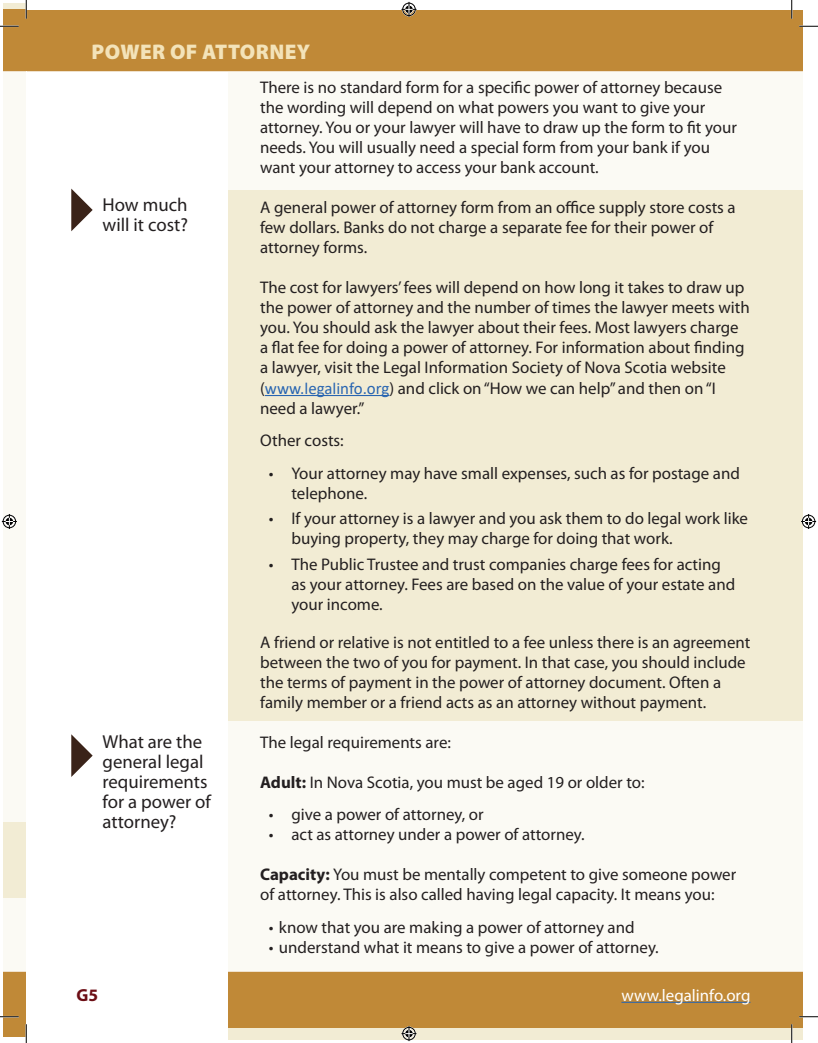
<style>
.page{position:relative;width:818px;height:1043px;background:#fff}
.page>*{position:absolute;margin:0;border:0;box-sizing:border-box;transform-origin:0 0}
.t1{font:900 21.25px "Myriad Pro";letter-spacing:.02em;color:#f3e3b9}
.t2{font:18.75px/20px "Myriad Pro";color:#231f20}
.t3{font:700 17.5px "Myriad Pro";color:#6c0e15}
.Paragraph_Style_1{font:16.88px/20px "Myriad Pro";color:#231f20}
.Tab_1{font:16.88px "Myriad Pro";color:#231f20}
.t4{font:16.88px "Myriad Pro";color:#fff}
.s1{font-family:"Calibri";color:#2865b1}
.s2{font-weight:700}
</style>
<div class="page">
<div style="left:229px;top:26px;width:573px;height:1013px;background:#f2ecd4"></div>
<div style="left:4px;top:4px;width:22px;height:1012px;background:#f2ecd4"></div>
<div style="left:4px;top:9px;width:22px;height:62px;background:#c08937"></div>
<div style="left:4px;top:971px;width:22px;height:65px;background:#c08937"></div>
<div style="left:26px;top:10px;width:776px;height:61px;background:#c08937"></div>
<div style="left:229px;top:971px;width:573px;height:57px;background:#c08937"></div>
<hr style="left:621px;top:1001px;width:129px;height:1px;background:#2865b1">
<div style="left:26px;top:71px;width:776px;height:119px;background:#fbfaf4"></div>
<div style="left:4px;top:71px;width:22px;height:751px;background:#fbfaf4"></div>
<div style="left:4px;top:897px;width:22px;height:74px;background:#fbfaf4"></div>
<div style="left:216px;top:721px;width:586px;height:250px;background:#fbfaf4"></div>
<svg style="left:71px;top:734px;width:22px;height:43px"></svg>
<svg style="left:71px;top:188px;width:22px;height:43px"></svg>
<hr style="left:265px;top:395px;width:124px;height:1px;background:#2865b1">
<svg style="left:0;top:25px;width:19px;height:2px"></svg>
<svg style="left:799px;top:25px;width:19px;height:2px"></svg>
<svg style="left:0;top:1015px;width:19px;height:2px"></svg>
<svg style="left:799px;top:1015px;width:19px;height:2px"></svg>
<svg style="left:25px;top:0;width:2px;height:19px"></svg>
<svg style="left:25px;top:1024px;width:2px;height:18px"></svg>
<svg style="left:791px;top:0;width:1px;height:19px"></svg>
<svg style="left:790px;top:1024px;width:2px;height:18px"></svg>
<svg style="left:401px;top:2px;width:15px;height:15px"></svg>
<svg style="left:401px;top:1026px;width:15px;height:15px"></svg>
<svg style="left:2px;top:514px;width:15px;height:15px"></svg>
<svg style="left:801px;top:514px;width:15px;height:15px"></svg>
<p class="t1" style="left:91px;top:40px;width:220px">POWER OF ATTORNEY</p>
<p class="Paragraph_Style_1" style="left:260px;top:77px;width:463px">There is no standard form for a specific power of attorney because the wording will depend on what powers you want to give your</p>
<p class="Paragraph_Style_1" style="left:260px;top:117px;width:478px">attorney. You or your lawyer will have to draw up the form to fit your needs. You will usually need a special form from your bank if you want your attorney to access your bank account.</p>
<p class="t2" style="left:102px;top:194px;width:87px">How much will it cost?</p>
<p class="Paragraph_Style_1" style="left:260px;top:197px;width:477px">A general power of attorney form from an office supply store costs a few dollars. Banks do not charge a separate fee for their power of</p>
<p class="Paragraph_Style_1" style="left:260px;top:237px;width:108px">attorney forms.</p>
<p class="Paragraph_Style_1" style="left:260px;top:277px;width:491px">The cost for lawyers’ fees will depend on how long it takes to draw up the power of attorney and the number of times the lawyer meets with you. You should ask the lawyer about their fees. Most lawyers charge a flat fee for doing a power of attorney. For information about finding a lawyer, visit the Legal Information Society of Nova Scotia website (<span class="s1">www.legalinfo.org</span>) and click on “How we can help” and then on “I need a lawyer.”</p>
<p class="Paragraph_Style_1" style="left:260px;top:430px;width:85px">Other costs:</p>
<p class="Paragraph_Style_1" style="left:291px;top:462px;width:450px;text-indent:-22px">• Your attorney may have small expenses, such as for postage and telephone.</p>
<p class="Paragraph_Style_1" style="left:291px;top:508px;width:458px;text-indent:-22px">• If your attorney is a lawyer and you ask them to do legal work like buying property, they may charge for doing that work.</p>
<p class="Paragraph_Style_1" style="left:291px;top:554px;width:445px;text-indent:-22px">• The Public Trustee and trust companies charge fees for acting as your attorney. Fees are based on the value of your estate and your income.</p>
<p class="Paragraph_Style_1" style="left:260px;top:632px;width:491px">A friend or relative is not entitled to a fee unless there is an agreement between the two of you for payment. In that case, you should include the terms of payment in the power of attorney document. Often a family member or a friend acts as an attorney without payment.</p>
<p class="Paragraph_Style_1" style="left:260px;top:732px;width:192px">The legal requirements are:</p>
<p class="Paragraph_Style_1" style="left:260px;top:772px;width:386px"><span class="s2">Adult:</span> In Nova Scotia, you must be aged 19 or older to:</p>
<p class="Paragraph_Style_1" style="left:269px;top:804px;width:216px">• give a power of attorney, or</p>
<p class="Paragraph_Style_1" style="left:269px;top:824px;width:317px">• act as attorney under a power of attorney.</p>
<p class="Paragraph_Style_1" style="left:260px;top:864px;width:477px"><span class="s2">Capacity:</span> You must be mentally competent to give someone power of attorney. This is also called having legal capacity. It means you:</p>
<p class="Tab_1" style="left:269px;top:916px;width:367px">• know that you are making a power of attorney and</p>
<p class="Tab_1" style="left:269px;top:936px;width:391px">• understand what it means to give a power of attorney.</p>
<p class="t2" style="left:102px;top:731px;width:110px">What are the general legal requirements for a power of attorney?</p>
<p class="t3" style="left:76px;top:984px;width:23px">G5</p>
<p class="t4" style="left:621px;top:984px;width:130px">www.legalinfo.org</p>
</div>
